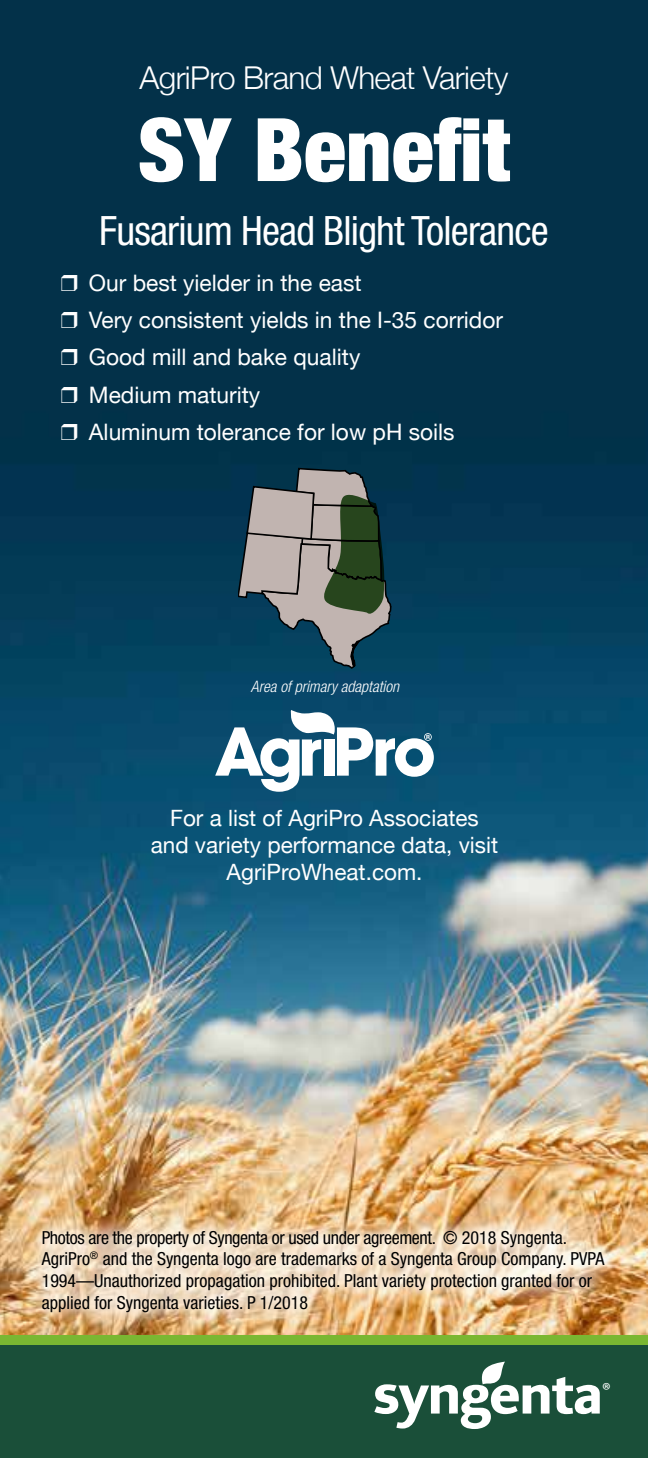
<style>
.page{position:relative;width:648px;height:1458px;background:#fff}
.page>*{position:absolute;margin:0;border:0;box-sizing:border-box;transform-origin:0 0}
.t1{font:900 condensed 87.75px "Helvetica Neue";color:#fff}
.t2{font:condensed 40.5px "Helvetica Neue";letter-spacing:-.02em;color:#fff}
.t3{font:300 31.5px "Helvetica Neue";letter-spacing:-.02em;color:#fff}
.t4{font:22.72px/37.4px "Helvetica Neue";color:#fff}
.t5{font:22.5px/27px "Helvetica Neue";color:#fff;text-align:center}
.t6{font:20.7px "Myriad Pro";color:#fff}
.t7{font:condensed 18px/21.6px "Helvetica Neue";color:#000}
.t8{font:italic 300 condensed 15.75px "Helvetica Neue";color:#fff}
</style>
<div class="page">
<img style="left:0;top:0;width:648px;height:1335px">
<svg style="left:215px;top:710px;width:219px;height:82px"></svg>
<div style="left:23px;top:1213px;width:600px;height:118px;background:#fff;opacity:.75"></div>
<svg style="left:239px;top:467px;width:153px;height:233px;background:#526a70"></svg>
<div style="left:0;top:1338px;width:648px;height:120px;background:#1a4f39"></div>
<svg style="left:374px;top:1362px;width:226px;height:67px"></svg>
<div style="left:0;top:1335px;width:648px;height:9px;background:#7ab732"></div>
<svg style="left:61px;top:275px;width:16px;height:16px"></svg>
<svg style="left:61px;top:312px;width:16px;height:16px"></svg>
<svg style="left:61px;top:349px;width:16px;height:16px"></svg>
<svg style="left:61px;top:387px;width:16px;height:16px"></svg>
<svg style="left:61px;top:424px;width:16px;height:16px"></svg>
<h3 class="t3" style="left:140px;top:52px;width:370px">AgriPro Brand Wheat Variety</h3>
<h1 class="t1" style="left:138px;top:96px;width:374px">SY Benefit</h1>
<h2 class="t2" style="left:99px;top:207px;width:451px">Fusarium Head Blight Tolerance</h2>
<p class="t4" style="left:89px;top:265px;width:416px">Our best yielder in the east<br>Very consistent yields in the I-35 corridor<br>Good mill and bake quality<br>Medium maturity<br>Aluminum tolerance for low pH soils</p>
<p class="t8" style="left:251px;top:677px;width:150px">Area of primary adaptation</p>
<p class="t5" style="left:151px;top:806px;width:349px">For a list of AgriPro Associates and variety performance data, visit<br>AgriProWheat.com.</p>
<p class="t7" style="left:42px;top:1226px;width:564px">Photos are the property of Syngenta or used under agreement. © 2018 Syngenta.<br>AgriPro<sup>®</sup> and the Syngenta logo are trademarks of a Syngenta Group Company. PVPA 1994—Unauthorized propagation prohibited. Plant variety protection granted for or applied for Syngenta varieties. P 1/2018</p>
<p class="t6" style="left:602px;top:1378px;width:10px">®</p>
</div>
